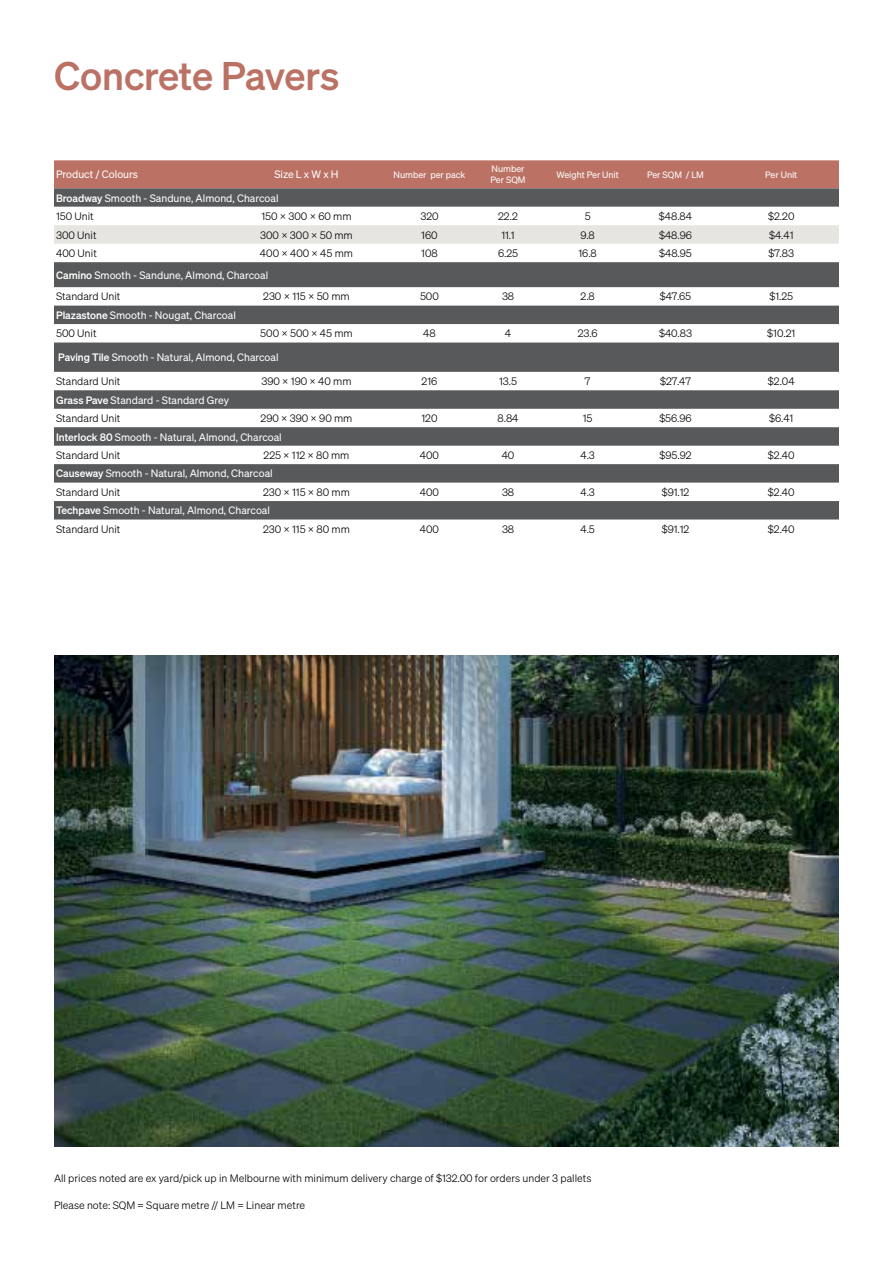
<style>
.page{position:relative;width:893px;height:1263px;background:#fff}
.page>*{position:absolute;margin:0;border:0;box-sizing:border-box;transform-origin:0 0}
.t1{font:39px "Sohne Kraftig";letter-spacing:-.005em;color:#bb7265}
.t2{font:10.5px "Sohne Leicht";color:#000}
.t3{font:10.5px "Sohne Buch";color:#fff}
.t4{font:9px/10.8px "Sohne Buch";color:#fff}
.s1{font-family:"Sohne Kraftig"}
</style>
<div class="page">
<img style="left:54px;top:656px;width:785px;height:490px">
<div style="left:54px;top:160px;width:785px;height:28px;background:#bb7265"></div>
<svg style="left:54px;top:188px;width:785px;height:331px;fill:#58595b"></svg>
<svg style="left:54px;top:207px;width:785px;height:55px"></svg>
<div style="left:56px;top:345px;width:353px;height:25px;background:#58595b"></div>
<h1 class="t1" style="left:54px;top:52px;width:287px">Concrete Pavers</h1>
<p class="t3" style="left:56px;top:168px;width:83px">Product / Colours</p>
<p class="t3" style="left:274px;top:168px;width:66px">Size L x W x H</p>
<p class="t4" style="left:394px;top:169px;width:73px">Number per pack</p>
<p class="t4" style="left:491px;top:164px;width:36px">Number<br>Per SQM</p>
<p class="t4" style="left:556px;top:169px;width:64px">Weight Per Unit</p>
<p class="t4" style="left:647px;top:169px;width:58px">Per SQM / LM</p>
<p class="t4" style="left:765px;top:169px;width:34px">Per Unit</p>
<p class="t3" style="left:56px;top:192px;width:224px"><span class="s1">Broadway</span> Smooth - Sandune, Almond, Charcoal</p>
<p class="t2" style="left:56px;top:210px;width:39px">150 Unit</p>
<p class="t2" style="left:261px;top:210px;width:92px">150 x 300 x 60 mm</p>
<p class="t2" style="left:420px;top:210px;width:20px">320</p>
<p class="t2" style="left:498px;top:210px;width:21px">22.2</p>
<p class="t2" style="left:585px;top:210px;width:7px">5</p>
<p class="t2" style="left:659px;top:210px;width:35px">$48.84</p>
<p class="t2" style="left:768px;top:210px;width:28px">$2.20</p>
<p class="t2" style="left:56px;top:229px;width:42px">300 Unit</p>
<p class="t2" style="left:260px;top:229px;width:94px">300 x 300 x 50 mm</p>
<p class="t2" style="left:421px;top:229px;width:18px">160</p>
<p class="t2" style="left:501px;top:229px;width:15px">11.1</p>
<p class="t2" style="left:580px;top:229px;width:16px">9.8</p>
<p class="t2" style="left:659px;top:229px;width:34px">$48.96</p>
<p class="t2" style="left:769px;top:229px;width:26px">$4.41</p>
<p class="t2" style="left:56px;top:247px;width:42px">400 Unit</p>
<p class="t2" style="left:260px;top:247px;width:95px">400 x 400 x 45 mm</p>
<p class="t2" style="left:421px;top:247px;width:18px">108</p>
<p class="t2" style="left:498px;top:247px;width:22px">6.25</p>
<p class="t2" style="left:578px;top:247px;width:20px">16.8</p>
<p class="t2" style="left:659px;top:247px;width:34px">$48.95</p>
<p class="t2" style="left:768px;top:247px;width:27px">$7.83</p>
<p class="t3" style="left:56px;top:269px;width:214px"><span class="s1">Camino</span> Smooth - Sandune, Almond, Charcoal</p>
<p class="t2" style="left:56px;top:291px;width:66px">Standard Unit</p>
<p class="t2" style="left:263px;top:291px;width:88px">230 x 115 x 50 mm</p>
<p class="t2" style="left:420px;top:291px;width:20px">500</p>
<p class="t2" style="left:502px;top:291px;width:14px">38</p>
<p class="t2" style="left:580px;top:291px;width:16px">2.8</p>
<p class="t2" style="left:660px;top:291px;width:33px">$47.65</p>
<p class="t2" style="left:769px;top:291px;width:25px">$1.25</p>
<p class="t3" style="left:56px;top:309px;width:181px"><span class="s1">Plazastone</span> Smooth - Nougat, Charcoal</p>
<p class="t2" style="left:56px;top:328px;width:42px">500 Unit</p>
<p class="t2" style="left:260px;top:328px;width:94px">500 x 500 x 45 mm</p>
<p class="t2" style="left:423px;top:328px;width:14px">48</p>
<p class="t2" style="left:505px;top:328px;width:8px">4</p>
<p class="t2" style="left:578px;top:328px;width:21px">23.6</p>
<p class="t2" style="left:659px;top:328px;width:34px">$40.83</p>
<p class="t2" style="left:767px;top:328px;width:30px">$10.21</p>
<p class="t3" style="left:58px;top:351px;width:222px"><span class="s1">Paving Tile</span> Smooth - Natural, Almond, Charcoal</p>
<p class="t2" style="left:56px;top:375px;width:66px">Standard Unit</p>
<p class="t2" style="left:261px;top:375px;width:92px">390 x 190 x 40 mm</p>
<p class="t2" style="left:422px;top:375px;width:17px">216</p>
<p class="t2" style="left:499px;top:375px;width:19px">13.5</p>
<p class="t2" style="left:585px;top:375px;width:7px">7</p>
<p class="t2" style="left:660px;top:375px;width:32px">$27.47</p>
<p class="t2" style="left:768px;top:375px;width:28px">$2.04</p>
<p class="t3" style="left:56px;top:394px;width:174px"><span class="s1">Grass Pave</span> Standard - Standard Grey</p>
<p class="t2" style="left:56px;top:412px;width:66px">Standard Unit</p>
<p class="t2" style="left:261px;top:412px;width:93px">290 x 390 x 90 mm</p>
<p class="t2" style="left:421px;top:412px;width:17px">120</p>
<p class="t2" style="left:498px;top:412px;width:22px">8.84</p>
<p class="t2" style="left:583px;top:412px;width:11px">15</p>
<p class="t2" style="left:659px;top:412px;width:34px">$56.96</p>
<p class="t2" style="left:769px;top:412px;width:26px">$6.41</p>
<p class="t3" style="left:56px;top:430px;width:227px"><span class="s1">Interlock 80</span> Smooth - Natural, Almond, Charcoal</p>
<p class="t2" style="left:56px;top:449px;width:66px">Standard Unit</p>
<p class="t2" style="left:264px;top:449px;width:87px">225 x 112 x 80 mm</p>
<p class="t2" style="left:420px;top:449px;width:21px">400</p>
<p class="t2" style="left:502px;top:449px;width:14px">40</p>
<p class="t2" style="left:580px;top:449px;width:16px">4.3</p>
<p class="t2" style="left:660px;top:449px;width:33px">$95.92</p>
<p class="t2" style="left:768px;top:449px;width:28px">$2.40</p>
<p class="t3" style="left:56px;top:467px;width:218px"><span class="s1">Causeway</span> Smooth - Natural, Almond, Charcoal</p>
<p class="t2" style="left:56px;top:486px;width:66px">Standard Unit</p>
<p class="t2" style="left:263px;top:486px;width:88px">230 x 115 x 80 mm</p>
<p class="t2" style="left:420px;top:486px;width:21px">400</p>
<p class="t2" style="left:502px;top:486px;width:14px">38</p>
<p class="t2" style="left:580px;top:486px;width:16px">4.3</p>
<p class="t2" style="left:662px;top:486px;width:29px">$91.12</p>
<p class="t2" style="left:768px;top:486px;width:28px">$2.40</p>
<p class="t3" style="left:56px;top:504px;width:215px"><span class="s1">Techpave</span> Smooth - Natural, Almond, Charcoal</p>
<p class="t2" style="left:56px;top:523px;width:66px">Standard Unit</p>
<p class="t2" style="left:263px;top:523px;width:88px">230 x 115 x 80 mm</p>
<p class="t2" style="left:420px;top:523px;width:21px">400</p>
<p class="t2" style="left:502px;top:523px;width:14px">38</p>
<p class="t2" style="left:580px;top:523px;width:16px">4.5</p>
<p class="t2" style="left:662px;top:523px;width:29px">$91.12</p>
<p class="t2" style="left:768px;top:523px;width:28px">$2.40</p>
<p class="t2" style="left:54px;top:1172px;width:539px">All prices noted are ex yard/pick up in Melbourne with minimum delivery charge of $132.00 for orders under 3 pallets</p>
<p class="t2" style="left:54px;top:1199px;width:253px">Please note: SQM = Square metre // LM = Linear metre</p>
</div>
